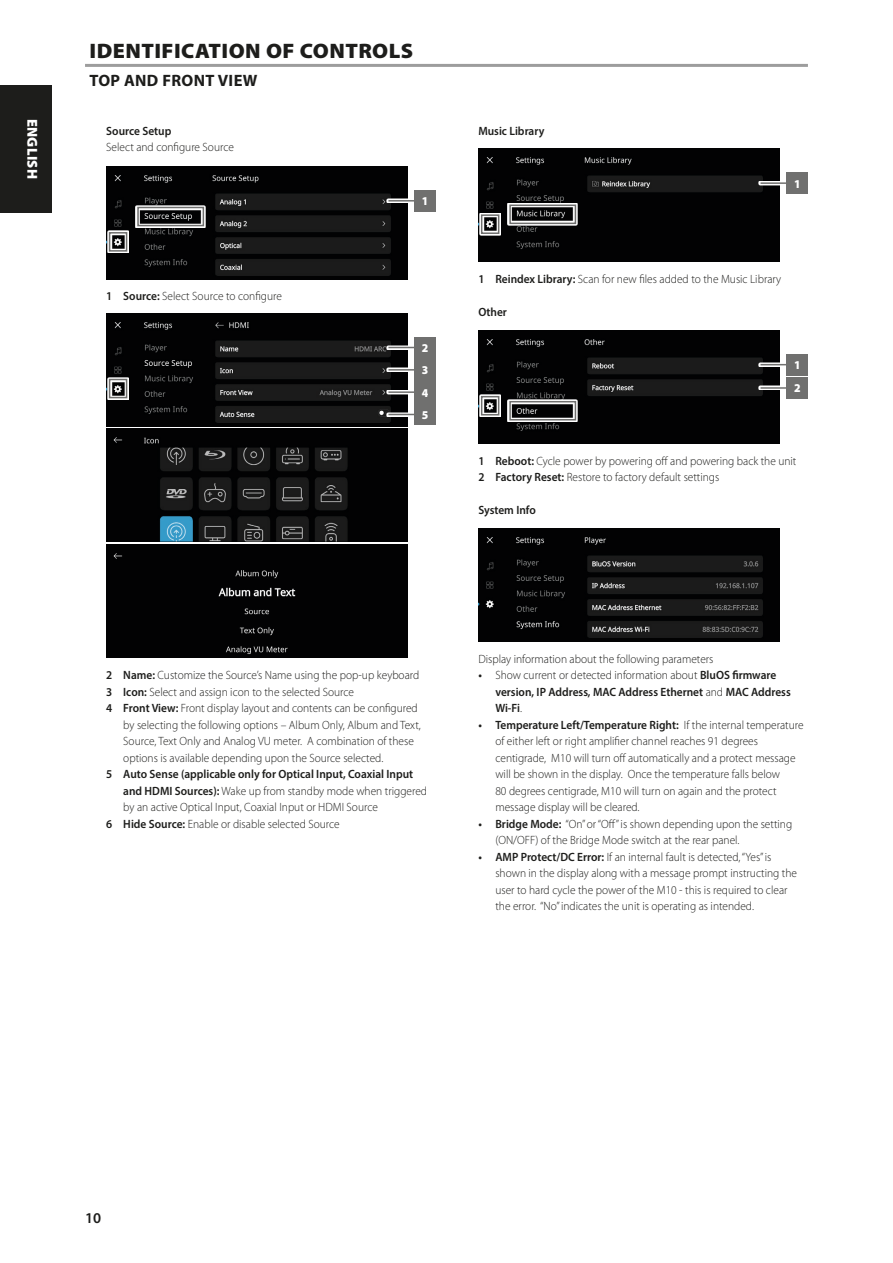
<style>
.page{position:relative;width:893px;height:1263px;background:#fff}
.page>*{position:absolute;margin:0;border:0;box-sizing:border-box;transform-origin:0 0}
.Body_copy_-_header{font:900 21px "Myriad Pro";letter-spacing:.02em;color:#1d1d1b;scale:1.05 1}
.Body_copy_-_header-2{font:700 16.5px "Myriad Pro";letter-spacing:.02em;color:#1d1d1b}
.Misc_-_page_number{font:600 15px "Myriad Pro";color:#1d1d1b}
.t1{font:900 14.4px "Myriad Pro";letter-spacing:.02em;color:#fff}
.Body_copy_-_indent_2{font:300 12px/16.5px "Myriad Pro";color:#1d1d1b;scale:.95 1}
.Body_copy_-_indent_2-2{font:600 12px/16.5px "Myriad Pro";color:#1d1d1b;scale:.95 1}
.Body_copy_-_indent_1{font:300 12px "Myriad Pro";color:#1d1d1b;scale:.95 1}
.Diagram_-_callouts{font:900 12px "Myriad Pro";color:#fff;scale:.95 1}
.s1{font-weight:600}
.s2{font-weight:300}
</style>
<div class="page">
<div style="left:0;top:85px;width:51px;height:128px;background:#1d1d1b"></div>
<hr style="left:85px;top:64px;width:723px;height:3px;background:#9d9d9d">
<img style="left:478px;top:149px;width:301px;height:113px">
<svg style="left:479px;top:213px;width:22px;height:23px"></svg>
<div style="left:481px;top:214px;width:18px;height:20px;border:2px solid #70706f"></div>
<svg style="left:508px;top:203px;width:70px;height:23px"></svg>
<div style="left:509px;top:205px;width:67px;height:19px;border:2px solid #70706f"></div>
<div style="left:759px;top:181px;width:30px;height:5px;background:#fff"></div>
<hr style="left:760px;top:182px;width:27px;height:2px;background:#70706f">
<div style="left:787px;top:173px;width:21px;height:21px;background:#70706f"></div>
<img style="left:478px;top:330px;width:301px;height:113px">
<svg style="left:479px;top:394px;width:22px;height:23px"></svg>
<div style="left:481px;top:396px;width:18px;height:19px;border:2px solid #70706f"></div>
<svg style="left:508px;top:399px;width:70px;height:23px"></svg>
<div style="left:509px;top:401px;width:67px;height:19px;border:2px solid #70706f"></div>
<svg style="left:759px;top:362px;width:28px;height:5px"></svg>
<svg style="left:760px;top:364px;width:27px;height:1px"></svg>
<hr style="left:759px;top:386px;width:30px;height:4px;background:#fff">
<hr style="left:760px;top:387px;width:27px;height:2px;background:#70706f">
<div style="left:787px;top:354px;width:21px;height:21px;background:#70706f"></div>
<div style="left:787px;top:377px;width:21px;height:22px;background:#70706f"></div>
<img style="left:478px;top:528px;width:301px;height:113px">
<img style="left:106px;top:166px;width:301px;height:113px">
<svg style="left:107px;top:230px;width:22px;height:23px"></svg>
<div style="left:109px;top:232px;width:18px;height:20px;border:2px solid #70706f"></div>
<svg style="left:136px;top:205px;width:70px;height:23px"></svg>
<div style="left:137px;top:207px;width:67px;height:19px;border:2px solid #70706f"></div>
<div style="left:387px;top:198px;width:30px;height:5px;background:#fff"></div>
<hr style="left:388px;top:200px;width:27px;height:2px;background:#70706f">
<div style="left:415px;top:190px;width:21px;height:21px;background:#70706f"></div>
<img style="left:106px;top:313px;width:301px;height:113px">
<svg style="left:107px;top:377px;width:22px;height:23px"></svg>
<div style="left:109px;top:379px;width:18px;height:19px;border:2px solid #70706f"></div>
<svg style="left:387px;top:345px;width:28px;height:5px"></svg>
<svg style="left:388px;top:347px;width:27px;height:1px"></svg>
<div style="left:387px;top:367px;width:30px;height:5px;background:#fff"></div>
<hr style="left:388px;top:369px;width:27px;height:2px;background:#70706f">
<div style="left:387px;top:390px;width:30px;height:5px;background:#fff"></div>
<hr style="left:388px;top:391px;width:27px;height:2px;background:#70706f">
<svg style="left:387px;top:412px;width:28px;height:5px"></svg>
<svg style="left:388px;top:414px;width:27px;height:1px"></svg>
<div style="left:415px;top:337px;width:21px;height:21px;background:#70706f"></div>
<div style="left:415px;top:359px;width:21px;height:21px;background:#70706f"></div>
<div style="left:415px;top:381px;width:21px;height:22px;background:#70706f"></div>
<div style="left:415px;top:404px;width:21px;height:21px;background:#70706f"></div>
<img style="left:106px;top:429px;width:301px;height:113px">
<div style="left:106px;top:544px;width:301px;height:113px;background:#020203"></div>
<p class="Body_copy_-_header" style="left:90px;top:37px;width:310px">IDENTIFICATION OF CONTROLS</p>
<p class="Body_copy_-_header-2" style="left:89px;top:70px;width:170px">TOP AND FRONT VIEW</p>
<p class="t1" style="left:42px;top:119px;width:62px;rotate:90deg">ENGLISH</p>
<p class="Body_copy_-_indent_2-2" style="left:106px;top:122px;width:70px">Source Setup</p>
<p class="Body_copy_-_indent_1" style="left:106px;top:140px;width:136px">Select and configure Source</p>
<p class="Diagram_-_callouts" style="left:422px;top:193px;width:8px">1</p>
<p class="Body_copy_-_indent_2" style="left:106px;top:287px;width:186px"><span class="s1">1 Source:</span> Select Source to configure</p>
<p class="Diagram_-_callouts" style="left:422px;top:340px;width:8px">2</p>
<p class="Diagram_-_callouts" style="left:422px;top:362px;width:8px">3</p>
<p class="Diagram_-_callouts" style="left:422px;top:385px;width:8px">4</p>
<p class="Diagram_-_callouts" style="left:422px;top:407px;width:8px">5</p>
<p class="Body_copy_-_indent_2-2" style="left:478px;top:122px;width:71px">Music Library</p>
<p class="Diagram_-_callouts" style="left:794px;top:176px;width:8px">1</p>
<p class="Body_copy_-_indent_2" style="left:478px;top:271px;width:320px"><span class="s1">1 Reindex Library:</span> Scan for new files added to the Music Library</p>
<p class="Body_copy_-_indent_2-2" style="left:478px;top:303px;width:32px">Other</p>
<p class="Diagram_-_callouts" style="left:794px;top:357px;width:8px">1</p>
<p class="Diagram_-_callouts" style="left:794px;top:380px;width:8px">2</p>
<p class="Body_copy_-_indent_2" style="left:478px;top:452px;width:336px"><span class="s1">1 Reboot:</span> Cycle power by powering off and powering back the unit</p>
<p class="Body_copy_-_indent_2" style="left:478px;top:469px;width:255px"><span class="s1">2 Factory Reset:</span> Restore to factory default settings</p>
<p class="Body_copy_-_indent_2-2" style="left:478px;top:501px;width:62px">System Info</p>
<p class="Body_copy_-_indent_2" style="left:106px;top:667px;width:331px"><span class="s1">2 Name:</span> Customize the Source’s Name using the pop-up keyboard</p>
<p class="Body_copy_-_indent_2" style="left:106px;top:683px;width:262px"><span class="s1">3 Icon:</span> Select and assign icon to the selected Source</p>
<p class="Body_copy_-_indent_2" style="left:123px;top:700px;width:315px;text-indent:-17px"><span class="s1">4 Front View:</span> Front display layout and contents can be configured by selecting the following options – Album Only, Album and Text, Source, Text Only and Analog VU meter. A combination of these options is available depending upon the Source selected.</p>
<p class="Body_copy_-_indent_2" style="left:123px;top:766px;width:321px;text-indent:-17px"><span class="s1">5 Auto Sense (applicable only for Optical Input, Coaxial Input and HDMI Sources):</span> Wake up from standby mode when triggered by an active Optical Input, Coaxial Input or HDMI Source</p>
<p class="Body_copy_-_indent_2" style="left:106px;top:815px;width:247px"><span class="s1">6 Hide Source:</span> Enable or disable selected Source</p>
<p class="Body_copy_-_indent_1" style="left:478px;top:651px;width:249px">Display information about the following parameters</p>
<p class="Body_copy_-_indent_2-2" style="left:495px;top:666px;width:312px;text-indent:-17px">• <span class="s2">Show current or detected information about</span> BluOS firmware version, IP Address, MAC Address Ethernet <span class="s2">and</span> MAC Address<br>Wi-Fi<span class="s2">.</span></p>
<p class="Body_copy_-_indent_2" style="left:495px;top:716px;width:326px;text-indent:-17px"><span class="s1">• Temperature Left/Temperature Right:</span> If the internal temperature of either left or right amplifier channel reaches 91 degrees centigrade, M10 will turn off automatically and a protect message will be shown in the display. Once the temperature falls below<br>80 degrees centigrade, M10 will turn on again and the protect message display will be cleared.</p>
<p class="Body_copy_-_indent_2" style="left:495px;top:815px;width:314px;text-indent:-17px"><span class="s1">• Bridge Mode:</span> “On” or “Off” is shown depending upon the setting (ON/OFF) of the Bridge Mode switch at the rear panel.</p>
<p class="Body_copy_-_indent_2" style="left:495px;top:848px;width:319px;text-indent:-17px"><span class="s1">• AMP Protect/DC Error:</span> If an internal fault is detected, “Yes” is shown in the display along with a message prompt instructing the user to hard cycle the power of the M10 - this is required to clear the error. “No” indicates the unit is operating as intended.</p>
<p class="Misc_-_page_number" style="left:85px;top:1208px;width:18px">10</p>
</div>
